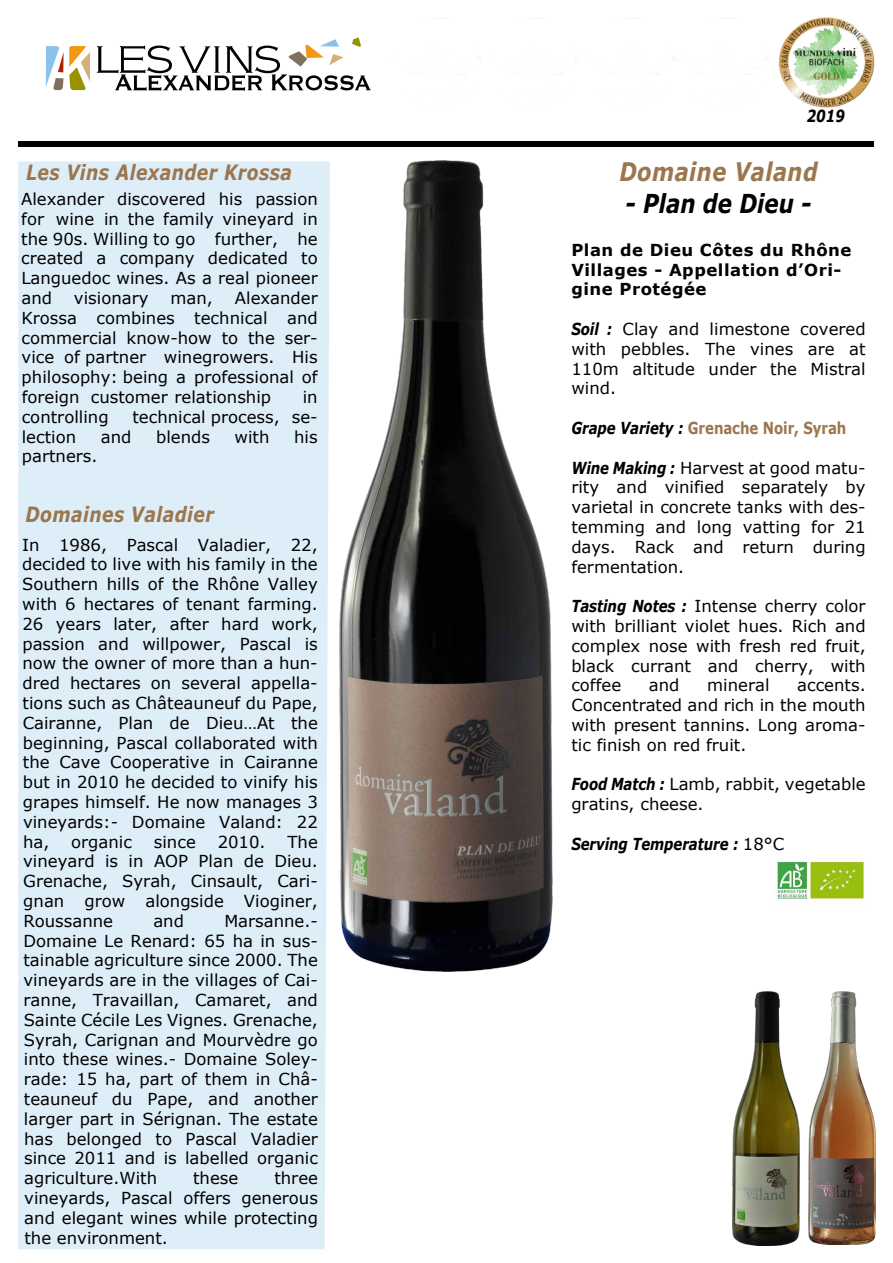
<style>
.page{position:relative;width:893px;height:1263px;background:#fff}
.page>*{position:absolute;margin:0;border:0;box-sizing:border-box;transform-origin:0 0}
.t1{font:italic 700 26.1px "Verdana";color:#020202;scale:.82 1}
.t2{font:italic 700 25.5px "Verdana";letter-spacing:.025em;color:#9b764e;scale:.82 1}
.t3{font:italic 700 21px "Verdana";letter-spacing:.025em;color:#9b764e;scale:.82 1}
.t4{font:italic 700 16.65px "Verdana";color:#020202;scale:.81 1}
.t5{font:16.5px/19.8px "Verdana";color:#000;text-align:justify}
.t6{font:16.5px/19.8px "Verdana";color:#020202;text-align:justify}
.t7{font:700 16.5px/19.8px "Verdana";letter-spacing:.03em;color:#020202}
.t8{font:700 16.5px "Verdana";letter-spacing:-.005em;color:#9b764e;scale:.81 1}
.t9{font:italic 700 16.5px "Verdana";letter-spacing:-.005em;color:#000;scale:.81 1}
.s1{font-weight:700;font-style:italic;color:#000}
.s2{font-style:italic;color:#000}
.s3{font-weight:400;font-style:normal;color:#020202}
</style>
<div class="page">
<div style="left:18px;top:161px;width:312px;height:1088px;background:#deeef9"></div>
<img style="left:340px;top:160px;width:212px;height:811px">
<svg style="left:46px;top:46px;width:44px;height:44px"></svg>
<svg style="left:97px;top:38px;width:274px;height:53px"></svg>
<div style="left:18px;top:141px;width:855px;height:6px;background:#020202"></div>
<img style="left:733px;top:992px;width:66px;height:253px">
<img style="left:808px;top:992px;width:67px;height:253px">
<img style="left:778px;top:17px;width:97px;height:91px">
<img style="left:776px;top:861px;width:89px;height:39px">
<p class="t3" style="left:26px;top:158px;width:326px">Les Vins Alexander Krossa</p>
<p class="t5" style="left:21px;top:189px;width:298px">Alexander discovered his passion for wine in the family vineyard in the 90s. Willing to go further, he created a company dedicated to Languedoc wines. As a real pioneer and</p>
<p class="t5" style="left:21px;top:288px;width:298px;text-indent:213px">Alexander Krossa combines technical and commercial know-how to the ser&shy;vice of partner winegrowers. His philosophy: being a professional of foreign customer relationship</p>
<p class="t5" style="left:74px;top:288px;width:76px">visionary</p>
<p class="t5" style="left:171px;top:288px;width:44px">man,</p>
<p class="t5" style="left:303px;top:387px;width:16px">in</p>
<p class="t5" style="left:22px;top:407px;width:88px">controlling</p>
<p class="t5" style="left:132px;top:407px;width:187px">technical process, se-</p>
<p class="t5" style="left:22px;top:427px;width:56px">lection</p>
<p class="t5" style="left:101px;top:427px;width:32px">and</p>
<p class="t5" style="left:156px;top:427px;width:55px">blends</p>
<p class="t5" style="left:235px;top:427px;width:36px">with</p>
<p class="t5" style="left:294px;top:427px;width:25px">his</p>
<p class="t5" style="left:22px;top:446px;width:77px">partners.</p>
<p class="t3" style="left:26px;top:499px;width:231px">Domaines Valadier</p>
<p class="t5" style="left:22px;top:534px;width:297px">In 1986, Pascal Valadier, 22, decided to live with his family in the Southern hills of the Rhône Valley with 6 hectares of tenant farming.<br>26 years later, after hard work, passion and willpower, Pascal is now the owner of more than a hun&shy;dred hectares on several appella&shy;tions such as Châteauneuf du Pape, Cairanne, Plan de Dieu…At the beginning, Pascal collaborated with the Cave Cooperative in Cairanne but in 2010 he decided to vinify his grapes himself. He now manages 3 vineyards:- Domaine Valand: 22 ha,</p>
<p class="t5" style="left:23px;top:831px;width:296px;text-indent:264px">The vineyard is in AOP Plan de Dieu.<br>Grenache, Syrah, Cinsault, Cari&shy;gnan grow alongside Vioginer, Roussanne</p>
<p class="t5" style="left:71px;top:831px;width:62px">organic</p>
<p class="t5" style="left:154px;top:831px;width:43px">since</p>
<p class="t5" style="left:218px;top:831px;width:49px">2010.</p>
<p class="t5" style="left:153px;top:911px;width:32px">and</p>
<p class="t5" style="left:23px;top:911px;width:296px;text-indent:201px">Marsanne.- Domaine Le Renard: 65 ha in sus&shy;tainable agriculture since 2000. The vineyards are in the villages of Cai&shy;ranne, Travaillan, Camaret, and Sainte Cécile Les Vignes. Grenache, Syrah, Carignan and Mourvèdre go into these wines.- Domaine Soley&shy;rade: 15 ha, part of them in Châ&shy;teauneuf du Pape, and another larger part in Sérignan. The estate has belonged to Pascal Valadier since 2011 and is labelled organic agriculture.With</p>
<p class="t5" style="left:24px;top:1168px;width:295px;text-indent:250px">three vineyards, Pascal offers generous and elegant wines while protecting the environment.</p>
<p class="t5" style="left:193px;top:1168px;width:47px">these</p>
<p class="t4" style="left:807px;top:104px;width:49px">2019</p>
<h2 class="t2" style="left:619px;top:154px;width:243px">Domaine Valand</h2>
<h1 class="t1" style="left:625px;top:185px;width:229px">- Plan de Dieu -</h1>
<p class="t7" style="left:571px;top:239px;width:282px">Plan de Dieu Côtes du Rhône<br>Villages - Appellation d’Ori&shy;gine Protégée</p>
<p class="t6" style="left:571px;top:319px;width:296px"><span class="s1">Soil :</span> Clay and limestone covered with pebbles. The vines are at 110m altitude under the Mistral wind.</p>
<p class="t8" style="left:571px;top:416px;width:341px"><span class="s2">Grape Variety :</span> Grenache Noir, Syrah</p>
<p class="t6" style="left:571px;top:457px;width:296px"><span class="s1">Wine Making :</span> Harvest at good matu&shy;rity and vinified separately by varietal in concrete tanks with des&shy;temming and long vatting for 21 days. Rack and return during fermentation.</p>
<p class="t6" style="left:571px;top:596px;width:296px"><span class="s1">Tasting Notes :</span> Intense cherry color with brilliant violet hues. Rich and complex nose with fresh red fruit, black currant and cherry, with coffee</p>
<p class="t6" style="left:649px;top:675px;width:32px">and</p>
<p class="t6" style="left:707px;top:675px;width:64px">mineral</p>
<p class="t6" style="left:571px;top:675px;width:296px;text-indent:226px">accents.<br>Concentrated and rich in the mouth with present tannins. Long aroma&shy;tic finish on red fruit.</p>
<p class="t6" style="left:571px;top:774px;width:296px"><span class="s1">Food Match :</span> Lamb, rabbit, vegetable gratins, cheese.</p>
<p class="t9" style="left:571px;top:832px;width:265px">Serving Temperature : <span class="s3">18°C</span></p>
</div>
